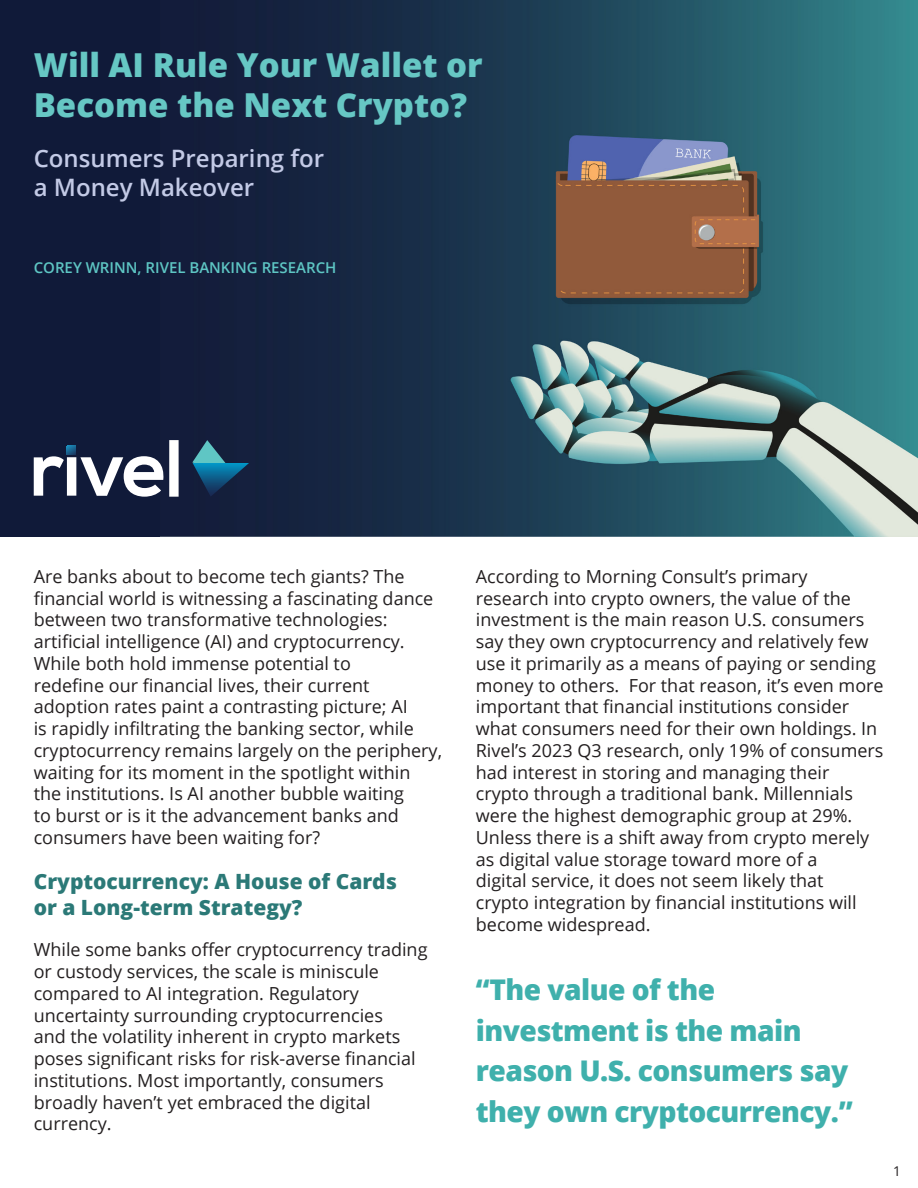
<style>
.page{position:relative;width:918px;height:1188px;background:#fff}
.page>*{position:absolute;margin:0;border:0;box-sizing:border-box;transform-origin:0 0}
.t1{font:800 33px/39.6px "Open Sans";color:#66c7c4}
.t2{font:800 28.5px/40.5px "Open Sans";letter-spacing:-.02em;color:#3fb0ac}
.t3{font:600 24px/28.8px "Open Sans";color:#c3cae6}
.t4{font:800 21px/25.5px "Open Sans";color:#2b7977}
.t5{font:18px/21.8px "Open Sans";color:#231f20}
.t6{font:600 15px "Open Sans";color:#5ec6c4}
.t7{font:13.5px "Open Sans";color:#231f20}
</style>
<div class="page">
<img style="left:160px;top:0;width:758px;height:536px">
<div style="left:0;top:0;width:160px;height:536px;background:#101a39"></div>
<svg style="left:34px;top:440px;width:145px;height:57px"></svg>
<svg style="left:192px;top:440px;width:58px;height:57px;background:#194866"></svg>
<p class="t1" style="left:34px;top:44px;width:450px">Will AI Rule Your Wallet or<br>Become the Next Crypto?</p>
<p class="t3" style="left:34px;top:143px;width:292px">Consumers Preparing for a Money Makeover</p>
<p class="t6" style="left:34px;top:258px;width:304px">COREY WRINN, RIVEL BANKING RESEARCH</p>
<p class="t5" style="left:34px;top:565px;width:410px">Are banks about to become tech giants? The financial world is witnessing a fascinating dance between two transformative technologies: artificial intelligence (AI) and cryptocurrency.<br>While both hold immense potential to<br>redefine our financial lives, their current adoption rates paint a contrasting picture; AI<br>is rapidly infiltrating the banking sector, while cryptocurrency remains largely on the periphery, waiting for its moment in the spotlight within the institutions. Is AI another bubble waiting<br>to burst or is it the advancement banks and consumers have been waiting for?</p>
<p class="t4" style="left:34px;top:868px;width:365px">Cryptocurrency: A House of Cards or a Long-term Strategy?</p>
<p class="t5" style="left:34px;top:938px;width:395px">While some banks offer cryptocurrency trading or custody services, the scale is miniscule compared to AI integration. Regulatory uncertainty surrounding cryptocurrencies<br>and the volatility inherent in crypto markets poses significant risks for risk-averse financial institutions. Most importantly, consumers broadly haven’t yet embraced the digital currency.</p>
<p class="t5" style="left:476px;top:565px;width:409px">According to Morning Consult’s primary research into crypto owners, the value of the investment is the main reason U.S. consumers say they own cryptocurrency and relatively few use it primarily as a means of paying or sending money to others. For that reason, it’s even more important that financial institutions consider what consumers need for their own holdings. In Rivel’s 2023 Q3 research, only 19% of consumers had interest in storing and managing their crypto through a traditional bank. Millennials were the highest demographic group at 29%.<br>Unless there is a shift away from crypto merely as digital value storage toward more of a<br>digital service, it does not seem likely that<br>crypto integration by financial institutions will become widespread.</p>
<p class="t2" style="left:476px;top:968px;width:379px">“The value of the investment is the main reason U.S. consumers say they own cryptocurrency.”</p>
<p class="t7" style="left:893px;top:1162px;width:9px">1</p>
</div>
